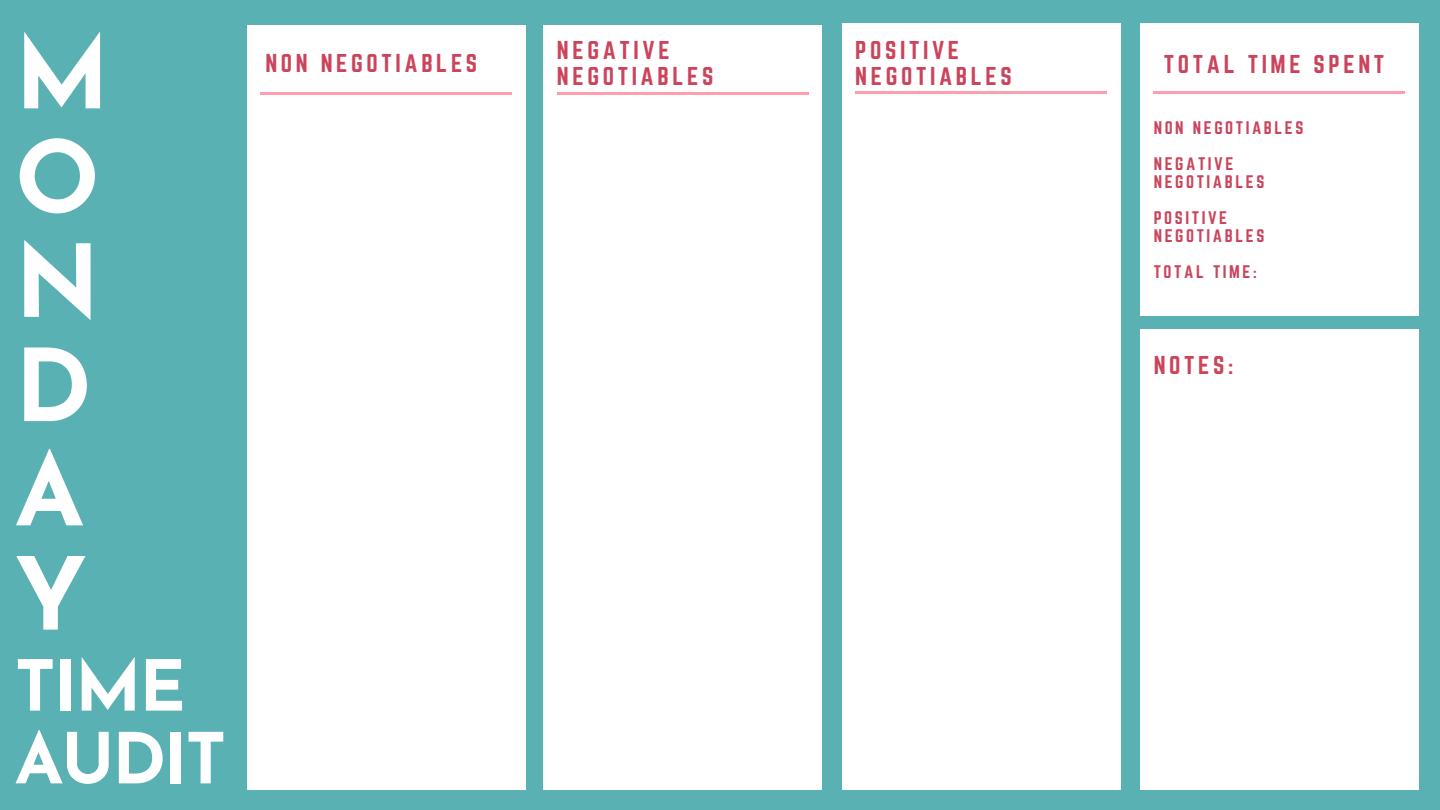
<style>
.page{position:relative;width:1440px;height:810px;background:#5ab1b4}
.page>*{position:absolute;margin:0;border:0;box-sizing:border-box;transform-origin:0 0}
.t1{font:700 100px/104.2px "Josefin Sans";color:#fff}
.t2{font:700 70px/72.8px "Josefin Sans";letter-spacing:-.03em;color:#fff}
.t3{font:22.6px/26.2px "Norwester";letter-spacing:.16em;color:#cb445b}
.t4{font:16px/18px "Norwester";letter-spacing:.16em;color:#cb445b}
</style>
<div class="page">
<div style="left:247px;top:25px;width:279px;height:765px;background:#fff"></div>
<hr style="left:261px;top:92px;width:251px;height:3px;background:#ff9cad">
<div style="left:543px;top:25px;width:279px;height:765px;background:#fff"></div>
<hr style="left:557px;top:92px;width:251px;height:3px;background:#ff9cad">
<div style="left:842px;top:24px;width:279px;height:766px;background:#fff"></div>
<hr style="left:855px;top:91px;width:252px;height:3px;background:#ff9cad">
<div style="left:1140px;top:24px;width:279px;height:292px;background:#fff"></div>
<hr style="left:1154px;top:91px;width:251px;height:3px;background:#ff9cad">
<div style="left:1140px;top:330px;width:279px;height:460px;background:#fff"></div>
<h1 class="t1" style="left:15px;top:31px;width:96px">M<br>O<br>N<br>D<br>A<br>Y</h1>
<h2 class="t2" style="left:15px;top:657px;width:213px">TIME<br>AUDIT</h2>
<p class="t3" style="left:265px;top:51px;width:213px">NON NEGOTIABLES</p>
<p class="t3" style="left:557px;top:38px;width:158px">NEGATIVE<br>NEGOTIABLES</p>
<p class="t3" style="left:855px;top:38px;width:158px">POSITIVE<br>NEGOTIABLES</p>
<p class="t3" style="left:1164px;top:52px;width:222px">TOTAL TIME SPENT</p>
<p class="t4" style="left:1154px;top:120px;width:151px">NON NEGOTIABLES</p>
<p class="t4" style="left:1154px;top:156px;width:112px">NEGATIVE<br>NEGOTIABLES</p>
<p class="t4" style="left:1154px;top:210px;width:112px">POSITIVE<br>NEGOTIABLES</p>
<p class="t4" style="left:1154px;top:264px;width:105px">TOTAL TIME:</p>
<p class="t3" style="left:1154px;top:353px;width:81px">NOTES:</p>
</div>
